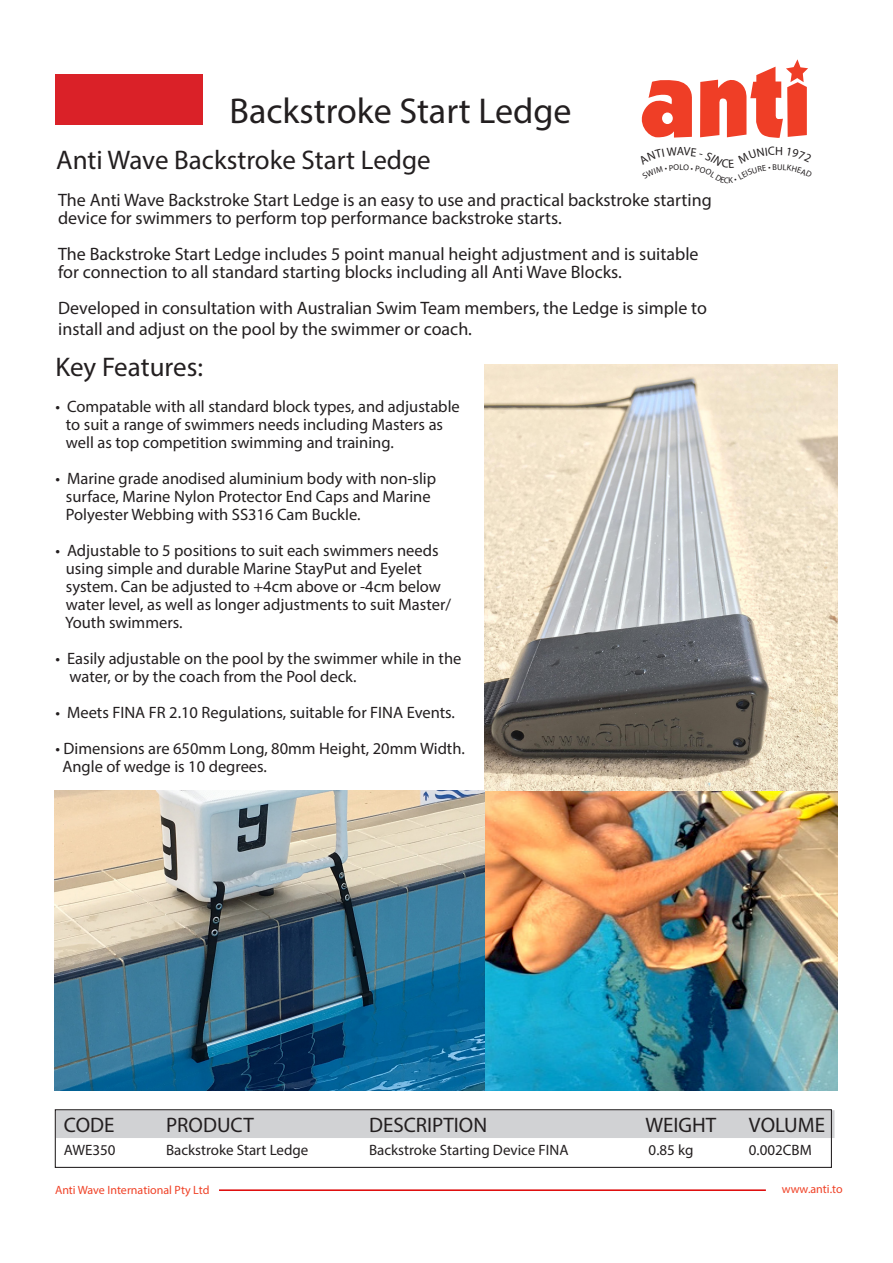
<style>
.page{position:relative;width:893px;height:1263px;background:#fff}
.page>*{position:absolute;margin:0;border:0;box-sizing:border-box;transform-origin:0 0}
.t1{font:36px "Myriad Pro";color:#231f20}
.t2{font:27px "Myriad Pro";color:#231f20}
.t3{font:21px "Myriad Pro";color:#231f20}
.t4{font:18px "Myriad Pro";color:#231f20}
.t5{font:16.5px/18px "Myriad Pro";color:#231f20}
.t6{font:15px "Myriad Pro";color:#231f20}
.t7{font:12px "Myriad Pro";color:#f04227}
.s1{font-size:16.2px}
</style>
<div class="page">
<svg style="left:641px;top:80px;width:51px;height:58px"></svg>
<svg style="left:700px;top:59px;width:108px;height:79px"></svg>
<div style="left:55px;top:75px;width:147px;height:50px;background:#da2128"></div>
<div style="left:57px;top:1110px;width:777px;height:28px;background:#d1d2d4"></div>
<div style="left:55px;top:1109px;width:777px;height:59px;border:1px solid #231f20"></div>
<hr style="left:219px;top:1189px;width:547px;height:2px;background:#d00">
<img style="left:485px;top:365px;width:352px;height:726px">
<img style="left:54px;top:791px;width:431px;height:300px">
<p class="t1" style="left:230px;top:88px;width:343px">Backstroke Start Ledge</p>
<p class="t2" style="left:56px;top:143px;width:376px">Anti Wave Backstroke Start Ledge</p>
<p class="t4" style="left:58px;top:189px;width:655px">The Anti Wave Backstroke Start Ledge is an easy to use and practical backstroke starting</p>
<p class="t4" style="left:58px;top:207px;width:505px">device for swimmers to perform top performance backstroke starts.</p>
<p class="t4" style="left:58px;top:243px;width:642px">The Backstroke Start Ledge includes 5 point manual height adjustment and is suitable</p>
<p class="t4" style="left:58px;top:261px;width:565px">for connection to all standard starting blocks including all Anti Wave Blocks.</p>
<p class="t4" style="left:58px;top:297px;width:650px">Developed in consultation with Australian Swim Team members, the Ledge is simple to</p>
<p class="t4" style="left:58px;top:318px;width:415px">install and adjust on the pool by the swimmer or coach.</p>
<p class="t2" style="left:55px;top:350px;width:149px">Key Features:</p>
<p class="t5" style="left:66px;top:397px;width:395px;text-indent:-10px">• Compatable with all standard block types, and adjustable to suit a range of swimmers needs including Masters as well as top competition swimming and training.</p>
<p class="t5" style="left:55px;top:469px;width:382px;text-align:center">• Marine grade anodised aluminium body with non-slip surface, Marine Nylon Protector End Caps and Marine</p>
<p class="t5" style="left:66px;top:505px;width:296px">Polyester Webbing with SS316 Cam Buckle.</p>
<p class="t5" style="left:65px;top:541px;width:387px;text-indent:-10px">• Adjustable to 5 positions to suit each swimmers needs using simple and durable Marine StayPut and Eyelet system. Can be adjusted to +4cm above or -4cm below water level, as well as longer adjustments to suit Master/ Youth swimmers.</p>
<p class="t5" style="left:69px;top:649px;width:394px;text-indent:-14px">• Easily adjustable on the pool by the swimmer while in the water, or by the coach from the Pool deck.</p>
<p class="t5" style="left:55px;top:703px;width:401px"><span class="s1">•</span> Meets FINA FR 2.10 Regulations, suitable for FINA Events.</p>
<p class="t5" style="left:62px;top:739px;width:404px;text-indent:-7px">• Dimensions are 650mm Long, 80mm Height, 20mm Width.<br>Angle of wedge is 10 degrees.</p>
<p class="t3" style="left:64px;top:1112px;width:52px">CODE</p>
<p class="t3" style="left:166px;top:1112px;width:89px">PRODUCT</p>
<p class="t3" style="left:369px;top:1112px;width:120px">DESCRIPTION</p>
<p class="t3" style="left:645px;top:1112px;width:72px">WEIGHT</p>
<p class="t3" style="left:749px;top:1112px;width:78px">VOLUME</p>
<p class="t6" style="left:64px;top:1141px;width:53px">AWE350</p>
<p class="t6" style="left:166px;top:1141px;width:144px">Backstroke Start Ledge</p>
<p class="t6" style="left:369px;top:1141px;width:201px">Backstroke Starting Device FINA</p>
<p class="t6" style="left:649px;top:1141px;width:46px">0.85 kg</p>
<p class="t6" style="left:749px;top:1141px;width:64px">0.002CBM</p>
<p class="t7" style="left:55px;top:1182px;width:156px">Anti Wave International Pty Ltd</p>
<p class="t7" style="left:782px;top:1182px;width:62px">www.anti.to</p>
</div>
